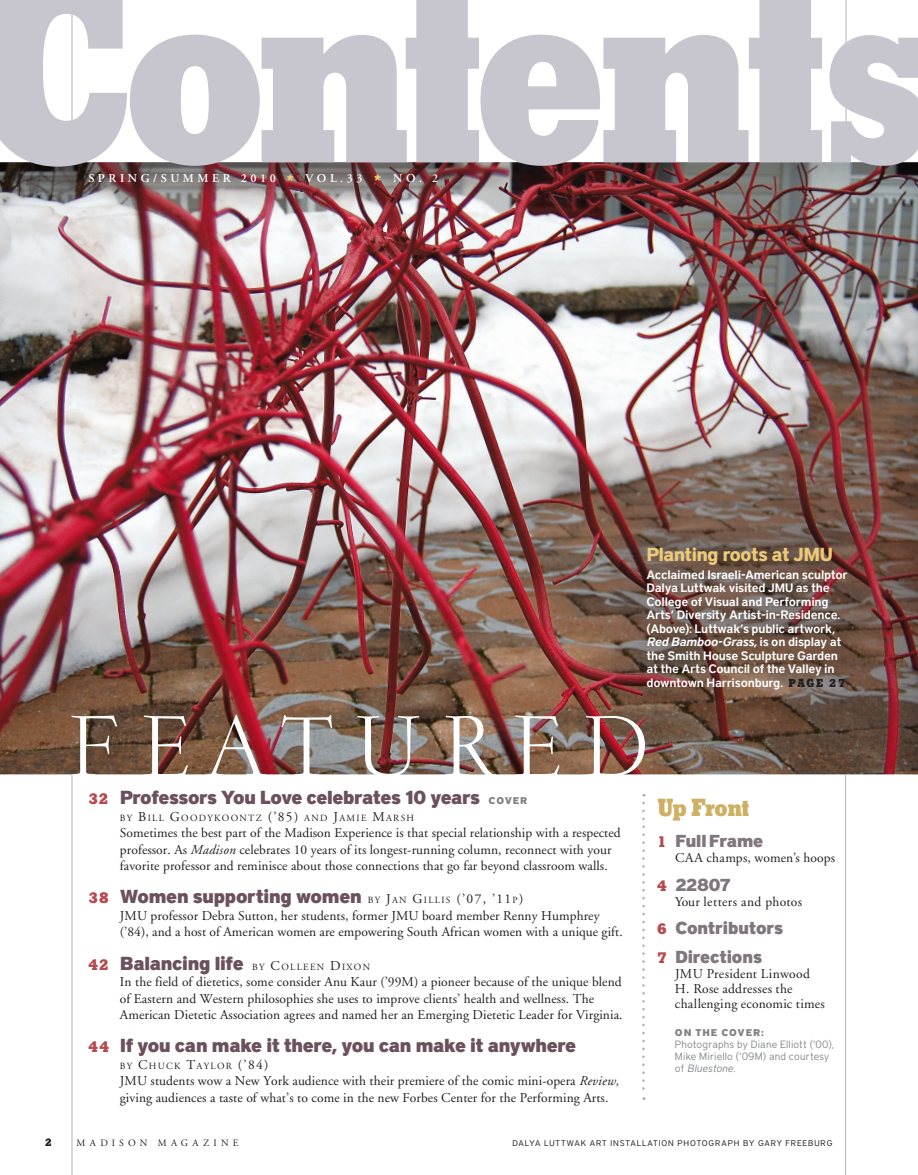
<style>
.page{position:relative;width:918px;height:1175px;background:#fff}
.page>*{position:absolute;margin:0;border:0;box-sizing:border-box;transform-origin:0 0}
.t1{font:800 258.75px "Stymie BT";letter-spacing:-.04em;color:#c7c5cd}
.t2{font:300 87px "Garamond";letter-spacing:.24em;color:#fff}
.Heading_4{font:800 24px "Stymie BT";letter-spacing:-.02em;color:#ceb064}
.OnCampus_text{font:900 18.75px "District";letter-spacing:-.055em;color:#6b515e}
.t3{font:700 18.75px "District";letter-spacing:-.05em;color:#ecca77}
.Heading_4-2{font:900 17.25px "District";letter-spacing:-.045em;color:#80767d}
.OnCampus_text-2{font:13.5px/16.5px "Adobe Garamond";letter-spacing:.005em;color:#231f20}
.Heading_4-3{font:13.5px "Adobe Garamond";letter-spacing:.02em;color:#231f20}
.t4{font:12.15px/13.5px "District Demi";letter-spacing:-.02em;color:#fff}
.Garamond_10_11_text{font:600 12px "Adobe Garamond";letter-spacing:.295em;color:#fff}
.t5{font:300 10.5px/12px "District";letter-spacing:.02em;color:#808285}
.t6{font:800 10.5px "Stymie BT";color:#231f20}
.t7{font:9.75px "Adobe Garamond";letter-spacing:.43em;color:#231f20}
.t8{font:900 9.75px "District";letter-spacing:.085em;color:#808285}
.OnCampus_text-3{font:9.45px "Adobe Garamond";letter-spacing:.135em;color:#231f20}
.Photo_Credit{font:8.25px "District";letter-spacing:.11em;color:#231f20}
.s1{font-family:"Stymie BT";font-weight:800;font-size:14.25px;color:#ecca77}
.s2{font-style:italic}
.s3{font-family:"Stymie BT";font-weight:800;font-size:11.25px;color:#231f20}
.s4{font-family:"Stymie BT";font-weight:800;font-size:15px;color:#b74a4f}
.s5{font-size:9.75px;color:#808285}
.s6{font-size:13.5px}
.s7{font-family:"Adobe Garamond";font-weight:400;font-size:9.45px;color:#231f20}
.s8{font-family:"Adobe Garamond";font-weight:400;font-size:13.5px;color:#231f20}
</style>
<div class="page">
<hr style="left:72px;top:747px;width:1px;height:427px;background:#b2b3b7">
<hr style="left:72px;top:0;width:1px;height:324px;background:#b2b3b7">
<hr style="left:845px;top:726px;width:1px;height:448px;background:#b2b3b7">
<hr style="left:846px;top:0;width:1px;height:166px;background:#b2b3b7">
<svg style="left:642px;top:803px;width:3px;height:297px"></svg>
<div style="left:0;top:161px;width:918px;height:614px;background:#231f20;opacity:.2"></div>
<div style="left:0;top:0;width:27px;height:36px;background:#c7c5cd"></div>
<p class="t1" style="left:-28px;top:-88px;width:959px">Contents</p>
<p class="Garamond_10_11_text" style="left:88px;top:172px;width:352px">SPRING/SUMMER 2010 <span class="s1">*</span> VOL.33 <span class="s1">*</span> NO. 2</p>
<p class="t3" style="left:646px;top:543px;width:188px">Planting roots at JMU</p>
<p class="t4" style="left:646px;top:567px;width:203px">Acclaimed Israeli-American sculptor Dalya Luttwak visited JMU as the College of Visual and Performing Arts’ Diversity Artist-in-Residence. (Above): Luttwak’s public artwork, <span class="s2">Red Bamboo-Grass,</span> is on display at the Smith House Sculpture Garden at the Arts Council of the Valley in downtown Harrisonburg. <span class="s3">P A G E 2 7</span></p>
<p class="t2" style="left:69px;top:702px;width:580px">FEATURED</p>
<p class="OnCampus_text" style="left:88px;top:786px;width:441px"><span class="s4">32</span> Professors You Love celebrates 10 years <span class="s5">COVER</span></p>
<p class="OnCampus_text-3" style="left:120px;top:813px;width:296px">BY <span class="s6">B</span>ILL <span class="s6">G</span>OODYKOONTZ <span class="s6">(’85)</span> AND <span class="s6">J</span>AMIE <span class="s6">M</span>ARSH</p>
<p class="OnCampus_text-2" style="left:120px;top:825px;width:502px">Sometimes the best part of the Madison Experience is that special relationship with a respected professor. As <span class="s2">Madison</span> celebrates 10 years of its longest-running column, reconnect with your</p>
<p class="OnCampus_text-2" style="left:120px;top:858px;width:489px">favorite professor and reminisce about those connections that go far beyond classroom walls.</p>
<p class="OnCampus_text" style="left:88px;top:885px;width:437px"><span class="s4">38</span> Women supporting women <span class="s7">BY</span> <span class="s8">J</span><span class="s7">AN</span> <span class="s8">G</span><span class="s7">ILLIS</span> <span class="s8">(’07, ’11</span><span class="s7">P</span><span class="s8">)</span></p>
<p class="OnCampus_text-2" style="left:120px;top:907px;width:504px">JMU professor Debra Sutton, her students, former JMU board member Renny Humphrey (’84), and a host of American women are empowering South African women with a unique gift.</p>
<p class="OnCampus_text" style="left:88px;top:951px;width:283px"><span class="s4">42</span> Balancing life <span class="s7">BY</span> <span class="s8">C</span><span class="s7">OLLEEN</span> <span class="s8">D</span><span class="s7">IXON</span></p>
<p class="OnCampus_text-2" style="left:120px;top:973px;width:503px">In the field of dietetics, some consider Anu Kaur (’99M) a pioneer because of the unique blend</p>
<p class="OnCampus_text-2" style="left:120px;top:990px;width:476px">of Eastern and Western philosophies she uses to improve clients’ health and wellness. The</p>
<p class="OnCampus_text-2" style="left:120px;top:1006px;width:504px">American Dietetic Association agrees and named her an Emerging Dietetic Leader for Virginia.</p>
<p class="OnCampus_text" style="left:88px;top:1033px;width:490px"><span class="s4">44</span> If you can make it there, you can make it anywhere</p>
<p class="OnCampus_text-3" style="left:120px;top:1060px;width:150px">BY <span class="s6">C</span>HUCK <span class="s6">T</span>AYLOR <span class="s6">(’84)</span></p>
<p class="OnCampus_text-2" style="left:120px;top:1072px;width:501px">JMU students wow a New York audience with their premiere of the comic mini-opera <span class="s2">Review, </span>giving audiences a taste of what’s to come in the new Forbes Center for the Performing Arts.</p>
<p class="Heading_4" style="left:657px;top:792px;width:94px">Up Front</p>
<p class="Heading_4-2" style="left:657px;top:830px;width:108px"><span class="s4">1</span> FullFrame</p>
<p class="Heading_4-3" style="left:675px;top:850px;width:162px">CAA champs, women’s hoops</p>
<p class="Heading_4-2" style="left:657px;top:874px;width:76px"><span class="s4">4</span> 22807</p>
<p class="Heading_4-3" style="left:675px;top:894px;width:129px">Your letters and photos</p>
<p class="Heading_4-2" style="left:657px;top:917px;width:128px"><span class="s4">6</span> Contributors</p>
<p class="Heading_4-2" style="left:657px;top:946px;width:107px"><span class="s4">7</span> Directions</p>
<p class="OnCampus_text-2" style="left:675px;top:966px;width:151px;line-height:15px">JMU President Linwood<br>H. Rose addresses the challenging economic times</p>
<p class="t8" style="left:675px;top:1026px;width:91px">ON THE COVER:</p>
<p class="t5" style="left:675px;top:1038px;width:160px">Photographs by Diane Elliott (‘00),</p>
<p class="t5" style="left:675px;top:1050px;width:156px">Mike Miriello (‘09M) and courtesy of <span class="s2">Bluestone.</span></p>
<p class="t6" style="left:45px;top:1136px;width:8px">2</p>
<p class="t7" style="left:76px;top:1138px;width:164px">MADISON MAGAZINE</p>
<p class="Photo_Credit" style="left:513px;top:1138px;width:321px">DALYA LUTTWAK ART INSTALLATION PHOTOGRAPH BY GARY FREEBURG</p>
</div>
